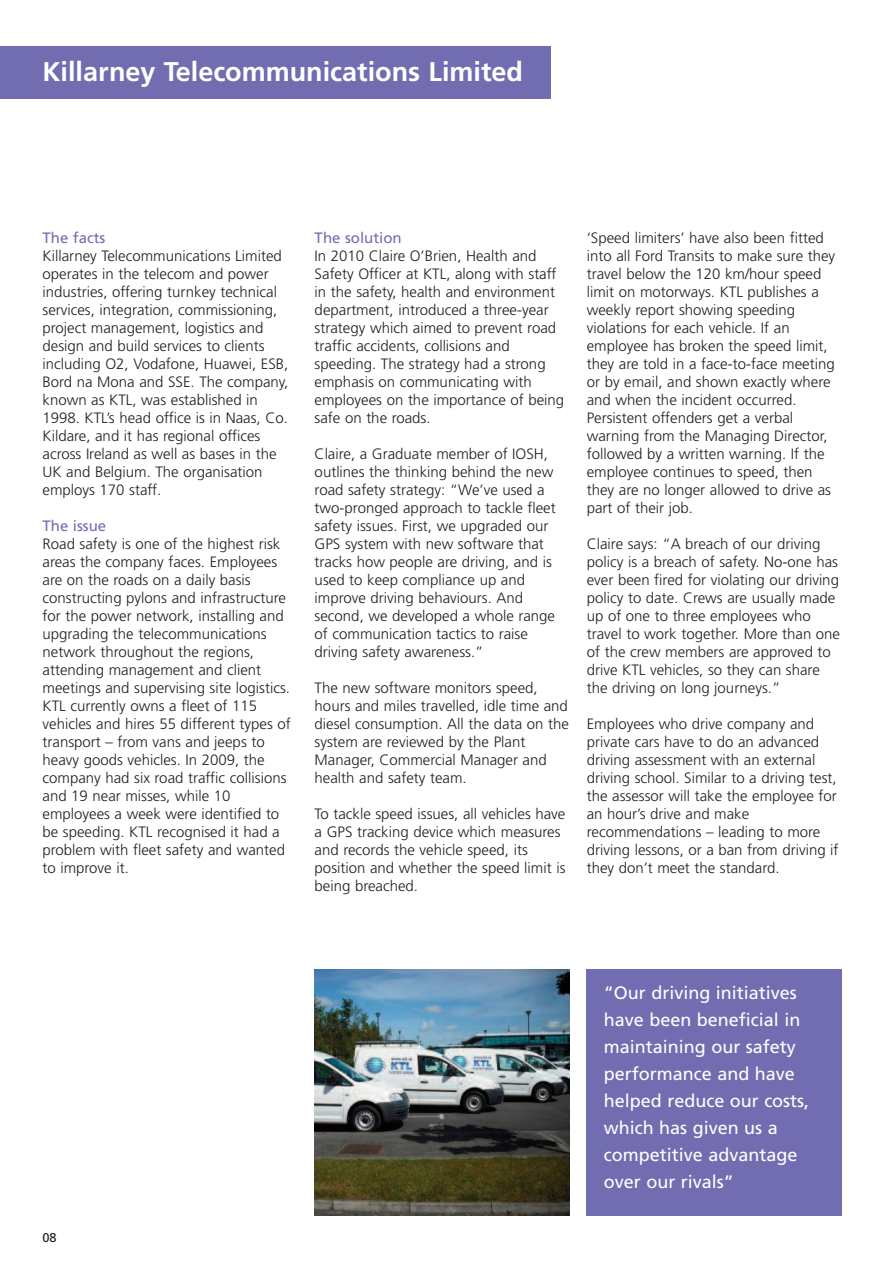
<style>
.page{position:relative;width:893px;height:1263px;background:#fff}
.page>*{position:absolute;margin:0;border:0;box-sizing:border-box;transform-origin:0 0}
.t1{font:700 27px "Frutiger";color:#fff}
.t2{font:18px/27px "Frutiger";color:#fff}
.t3{font:300 15px/18px "Frutiger";color:#231f20}
.t4{font:15px "Frutiger";color:#726cb1}
.t5{font:12.75px "Frutiger";color:#231f20}
</style>
<div class="page">
<div style="left:587px;top:969px;width:255px;height:246px;background:#726cb1"></div>
<div style="left:0;top:47px;width:550px;height:52px;background:#726cb1"></div>
<img style="left:315px;top:969px;width:255px;height:246px">
<h1 class="t1" style="left:43px;top:61px;width:482px">Killarney Telecommunications Limited</h1>
<p class="t4" style="left:43px;top:232px;width:64px">The facts</p>
<p class="t3" style="left:43px;top:248px;width:247px">Killarney Telecommunications Limited operates in the telecom and power industries, offering turnkey technical services, integration, commissioning, project management, logistics and design and build services to clients including O2, Vodafone, Huawei, ESB, Bord na Mona and SSE. The company, known as KTL, was established in 1998. KTL’s head office is in Naas, Co.<br>Kildare, and it has regional offices across Ireland as well as bases in the UK and Belgium. The organisation employs 170 staff.</p>
<p class="t4" style="left:43px;top:520px;width:65px">The issue</p>
<p class="t3" style="left:43px;top:536px;width:250px">Road safety is one of the highest risk areas the company faces. Employees are on the roads on a daily basis constructing pylons and infrastructure for the power network, installing and upgrading the telecommunications network throughout the regions, attending management and client meetings and supervising site logistics.<br>KTL currently owns a fleet of 115 vehicles and hires 55 different types of transport – from vans and jeeps to heavy goods vehicles. In 2009, the company had six road traffic collisions and 19 near misses, while 10 employees a week were identified to be speeding. KTL recognised it had a problem with fleet safety and wanted to improve it.</p>
<p class="t4" style="left:315px;top:232px;width:89px">The solution</p>
<p class="t3" style="left:315px;top:248px;width:251px">In 2010 Claire O’Brien, Health and Safety Officer at KTL, along with staff in the safety, health and environment department, introduced a three-year strategy which aimed to prevent road traffic accidents, collisions and speeding. The strategy had a strong emphasis on communicating with employees on the importance of being safe on the roads.</p>
<p class="t3" style="left:315px;top:446px;width:243px">Claire, a Graduate member of IOSH, outlines the thinking behind the new road safety strategy: “We’ve used a two-pronged approach to tackle fleet safety issues. First, we upgraded our GPS system with new software that tracks how people are driving, and is used to keep compliance up and improve driving behaviours. And second, we developed a whole range of communication tactics to raise driving safety awareness.”</p>
<p class="t3" style="left:315px;top:680px;width:256px">The new software monitors speed, hours and miles travelled, idle time and diesel consumption. All the data on the system are reviewed by the Plant Manager, Commercial Manager and health and safety team.</p>
<p class="t3" style="left:315px;top:806px;width:252px">To tackle speed issues, all vehicles have a GPS tracking device which measures and records the vehicle speed, its position and whether the speed limit is being breached.</p>
<p class="t3" style="left:587px;top:230px;width:250px">‘Speed limiters’ have also been fitted into all Ford Transits to make sure they travel below the 120 km/hour speed limit on motorways. KTL publishes a weekly report showing speeding violations for each vehicle. If an employee has broken the speed limit, they are told in a face-to-face meeting or by email, and shown exactly where and when the incident occurred.<br>Persistent offenders get a verbal warning from the Managing Director, followed by a written warning. If the employee continues to speed, then they are no longer allowed to drive as part of their job.</p>
<p class="t3" style="left:587px;top:536px;width:255px">Claire says: “A breach of our driving policy is a breach of safety. No-one has ever been fired for violating our driving policy to date. Crews are usually made up of one to three employees who travel to work together. More than one of the crew members are approved to drive KTL vehicles, so they can share the driving on long journeys.”</p>
<p class="t3" style="left:587px;top:716px;width:253px">Employees who drive company and private cars have to do an advanced driving assessment with an external driving school. Similar to a driving test, the assessor will take the employee for an hour’s drive and make recommendations – leading to more driving lessons, or a ban from driving if they don’t meet the standard.</p>
<p class="t5" style="left:43px;top:1232px;width:16px">08</p>
<p class="t2" style="left:604px;top:981px;width:207px">“Our driving initiatives have been beneficial in maintaining our safety performance and have helped reduce our costs, which has given us a competitive advantage over our rivals”</p>
</div>
